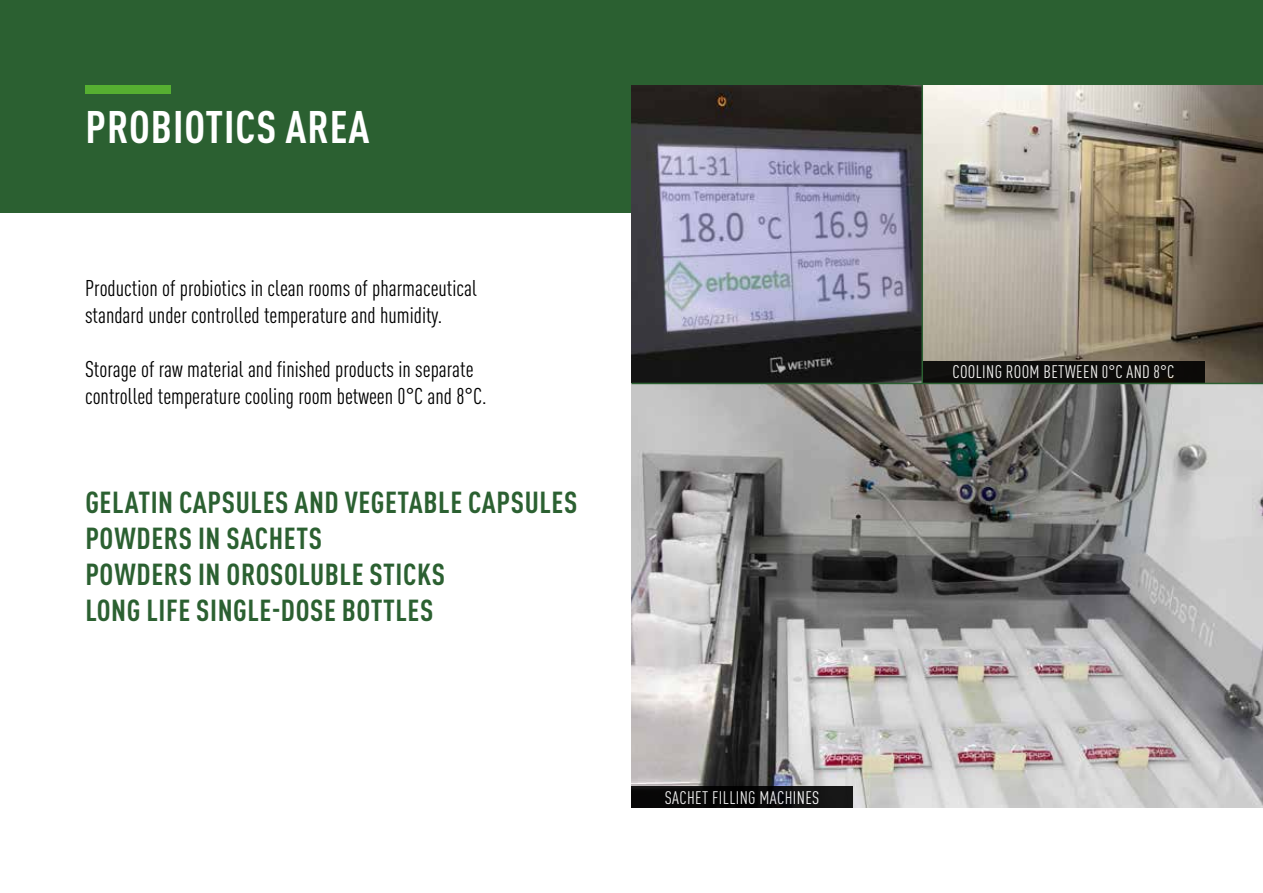
<style>
.page{position:relative;width:1263px;height:893px;background:#fff}
.page>*{position:absolute;margin:0;border:0;box-sizing:border-box;transform-origin:0 0}
.t1{font:700 condensed 45px "DIN Pro";letter-spacing:.02em;color:#fff}
.t2{font:700 condensed 30px/36px "DIN Pro";letter-spacing:.02em;color:#2b6031}
.t3{font:condensed 22.5px/27px "DIN Pro";color:#000}
.t4{font:condensed 18px "DIN Pro";letter-spacing:.02em;color:#fff}
</style>
<div class="page">
<img style="left:631px;top:213px;width:632px;height:595px">
<div style="left:631px;top:787px;width:222px;height:21px;background:linear-gradient(to right,#020101,#131314)"></div>
<svg style="left:0;top:0;width:1263px;height:213px;fill:#2b6031"></svg>
<div style="left:85px;top:85px;width:85px;height:9px;background:#56af31"></div>
<svg style="left:923px;top:85px;width:340px;height:298px"></svg>
<div style="left:922px;top:361px;width:282px;height:22px;background:#0d0c0a"></div>
<hr style="left:631px;top:383px;width:632px;height:1px;background:#2b6031">
<hr style="left:921px;top:85px;width:2px;height:298px;background:#2b6031">
<h1 class="t1" style="left:85px;top:93px;width:286px">PROBIOTICS AREA</h1>
<p class="t3" style="left:85px;top:273px;width:393px">Production of probiotics in clean rooms of pharmaceutical standard under controlled temperature and humidity.</p>
<p class="t3" style="left:85px;top:354px;width:403px">Storage of raw material and finished products in separate controlled temperature cooling room between 0°C and 8°C.</p>
<h2 class="t2" style="left:85px;top:482px;width:493px">GELATIN CAPSULES AND VEGETABLE CAPSULES<br>POWDERS IN SACHETS<br>POWDERS IN OROSOLUBLE STICKS<br>LONG LIFE SINGLE-DOSE BOTTLES</h2>
<p class="t4" style="left:665px;top:784px;width:156px">SACHET FILLING MACHINES</p>
<p class="t4" style="left:952px;top:359px;width:223px">COOLING ROOM BETWEEN 0°C AND 8°C</p>
</div>
